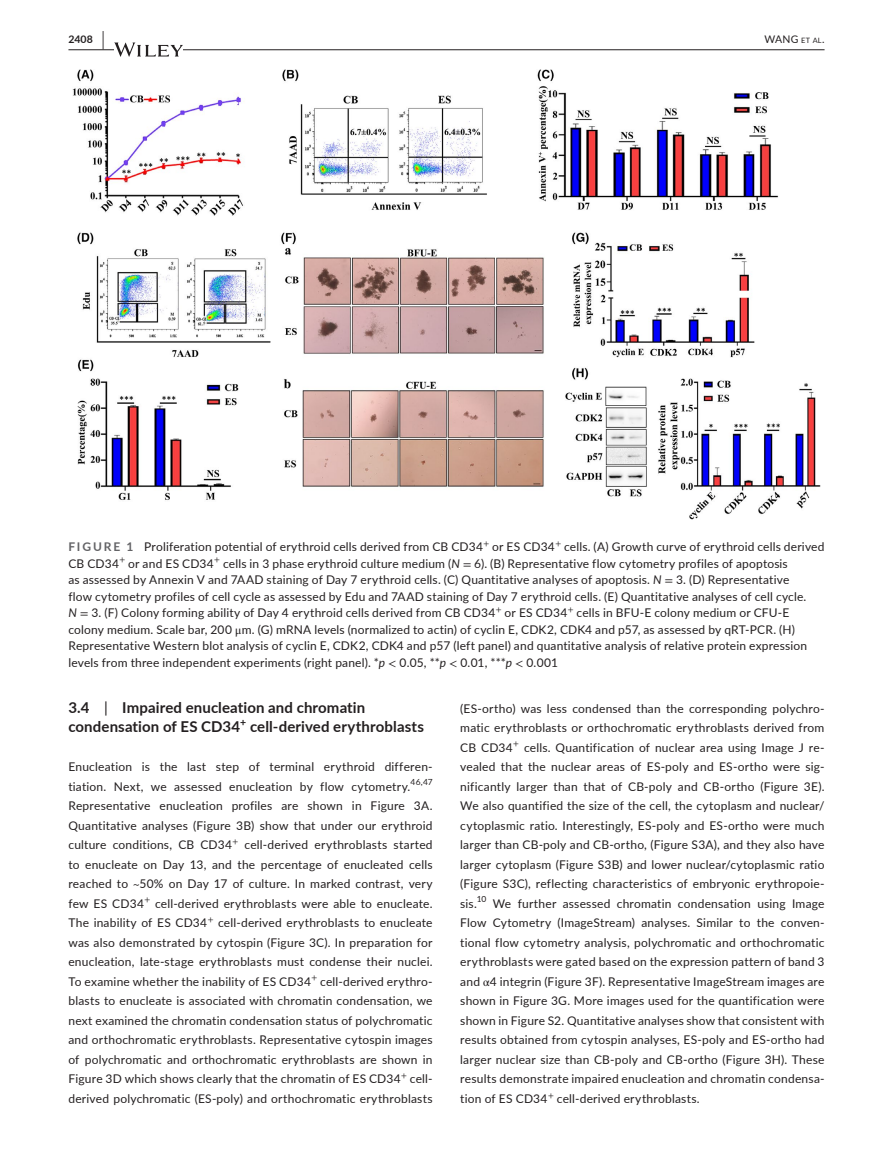
<style>
.page{position:relative;width:893px;height:1174px;background:#fff}
.page>*{position:absolute;margin:0;border:0;box-sizing:border-box;transform-origin:0 0}
.t1{font:700 15px/19.5px "Lato";letter-spacing:.01em;color:#231f20}
.t2{font:12px/19.5px "Lato";letter-spacing:.015em;color:#231f20;text-align:justify}
.t3{font:10.5px "Lato";color:#231f20}
.t4{font:700 10.5px "Lato";color:#231f20}
.t5{font:8.4px "Lato";color:#231f20}
.t6{font:8.4px "STIX";color:#231f20}
.s1{font-size:19.5px}
.s2{font-size:7.35px}
.s3{font-weight:700;color:#636366}
.s4{font-style:italic}
.s5{font-family:"STIX"}
.s6{font-weight:400}
</style>
<div class="page">
<hr style="left:68px;top:49px;width:756px;height:1px;background:#231f20">
<svg style="left:114px;top:42px;width:69px;height:15px"></svg>
<img style="left:72px;top:69px;width:749px;height:450px">
<p class="t4" style="left:68px;top:31px;width:37px">2408 <span class="s1">|</span></p>
<p class="t3" style="left:765px;top:31px;width:61px">WANG <span class="s2">et al</span>.</p>
<p class="t2" style="left:68px;top:538px;width:757px;line-height:16.5px;text-align:left"><span class="s3">FIGURE 1</span> Proliferation potential of erythroid cells derived from CB CD34<sup>+</sup> or ES CD34<sup>+</sup> cells. (A) Growth curve of erythroid cells derived CB CD34<sup>+</sup> or and ES CD34<sup>+</sup> cells in 3 phase erythroid culture medium (<span class="s4">N</span> <span class="s5">=</span> 6). (B) Representative flow cytometry profiles of apoptosis<br>as assessed by Annexin V and 7AAD staining of Day 7 erythroid cells. (C) Quantitative analyses of apoptosis. <span class="s4">N</span> <span class="s5">=</span> 3. (D) Representative<br>flow cytometry profiles of cell cycle as assessed by Edu and 7AAD staining of Day 7 erythroid cells. (E) Quantitative analyses of cell cycle.<br><span class="s4">N</span> <span class="s5">=</span> 3. (F) Colony forming ability of Day 4 erythroid cells derived from CB CD34<sup>+</sup> or ES CD34<sup>+</sup> cells in BFU-E colony medium or CFU-E colony medium. Scale bar, 200 <span class="s5">μ</span>m. (G) mRNA levels (normalized to actin) of cyclin E, CDK2, CDK4 and p57, as assessed by qRT-PCR. (H)<br>Representative Western blot analysis of cyclin E, CDK2, CDK4 and p57 (left panel) and quantitative analysis of relative protein expression levels from three independent experiments (right panel). *<span class="s4">p</span> <span class="s5">&lt;</span> 0.05, **<span class="s4">p</span> <span class="s5">&lt;</span> 0.01, ***<span class="s4">p</span> <span class="s5">&lt;</span> 0.001</p>
<p class="t1" style="left:68px;top:697px;width:298px">3.4 <span class="s6">|</span> Impaired enucleation and chromatin condensation of ES CD34</p>
<p class="t4" style="left:240px;top:714px;width:8px">+</p>
<p class="t1" style="left:250px;top:716px;width:176px">cell-derived erythroblasts</p>
<p class="t2" style="left:68px;top:756px;width:366px">Enucleation is the last step of terminal erythroid differen&shy;tiation. Next, we assessed enucleation by flow cytometry.</p>
<p class="t5" style="left:411px;top:776px;width:24px">46,47</p>
<p class="t2" style="left:68px;top:795px;width:366px">Representative enucleation profiles are shown in Figure 3A.<br>Quantitative analyses (Figure 3B) show that under our erythroid culture conditions, CB CD34</p>
<p class="t6" style="left:233px;top:835px;width:7px">+</p>
<p class="t2" style="left:68px;top:834px;width:366px;text-indent:176px">cell-derived erythroblasts started to enucleate on Day 13, and the percentage of enucleated cells reached to <span class="s5">~</span>50% on Day 17 of culture. In marked contrast, very few ES CD34</p>
<p class="t6" style="left:144px;top:894px;width:7px">+</p>
<p class="t2" style="left:68px;top:893px;width:366px;text-indent:87px">cell-derived erythroblasts were able to enucleate.<br>The inability of ES CD34</p>
<p class="t6" style="left:208px;top:913px;width:7px">+</p>
<p class="t2" style="left:68px;top:912px;width:366px;text-indent:150px">cell-derived erythroblasts to enucleate was also demonstrated by cytospin (Figure 3C). In preparation for enucleation, late-stage erythroblasts must condense their nuclei.<br>To examine whether the inability of ES CD34<sup>+</sup> cell-derived erythro&shy;blasts to enucleate is associated with chromatin condensation, we next examined the chromatin condensation status of polychromatic and orthochromatic erythroblasts. Representative cytospin images of polychromatic and orthochromatic erythroblasts are shown in Figure 3D which shows clearly that the chromatin of ES CD34<sup>+</sup> cell&shy;derived polychromatic (ES-poly) and orthochromatic erythroblasts</p>
<p class="t2" style="left:460px;top:698px;width:366px">(ES-ortho) was less condensed than the corresponding polychro&shy;matic erythroblasts or orthochromatic erythroblasts derived from CB CD34</p>
<p class="t6" style="left:513px;top:738px;width:7px">+</p>
<p class="t2" style="left:460px;top:737px;width:366px;text-indent:64px">cells. Quantification of nuclear area using Image J re&shy;vealed that the nuclear areas of ES-poly and ES-ortho were sig&shy;nificantly larger than that of CB-poly and CB-ortho (Figure 3E).<br>We also quantified the size of the cell, the cytoplasm and nuclear/ cytoplasmic ratio. Interestingly, ES-poly and ES-ortho were much larger than CB-poly and CB-ortho, (Figure S3A), and they also have larger cytoplasm (Figure S3B) and lower nuclear/cytoplasmic ratio (Figure S3C), reflecting characteristics of embryonic erythropoie&shy;sis.<sup>10</sup></p>
<p class="t2" style="left:460px;top:893px;width:366px;text-indent:32px">We further assessed chromatin condensation using Image Flow Cytometry (ImageStream) analyses. Similar to the conven&shy;tional flow cytometry analysis, polychromatic and orthochromatic erythroblasts were gated based on the expression pattern of band 3 and <span class="s5">α</span>4 integrin (Figure 3F). Representative ImageStream images are shown in Figure 3G. More images used for the quantification were shown in Figure S2. Quantitative analyses show that consistent with results obtained from cytospin analyses, ES-poly and ES-ortho had larger nuclear size than CB-poly and CB-ortho (Figure 3H). These results demonstrate impaired enucleation and chromatin condensa&shy;tion of ES CD34<sup>+</sup> cell-derived erythroblasts.</p>
</div>
